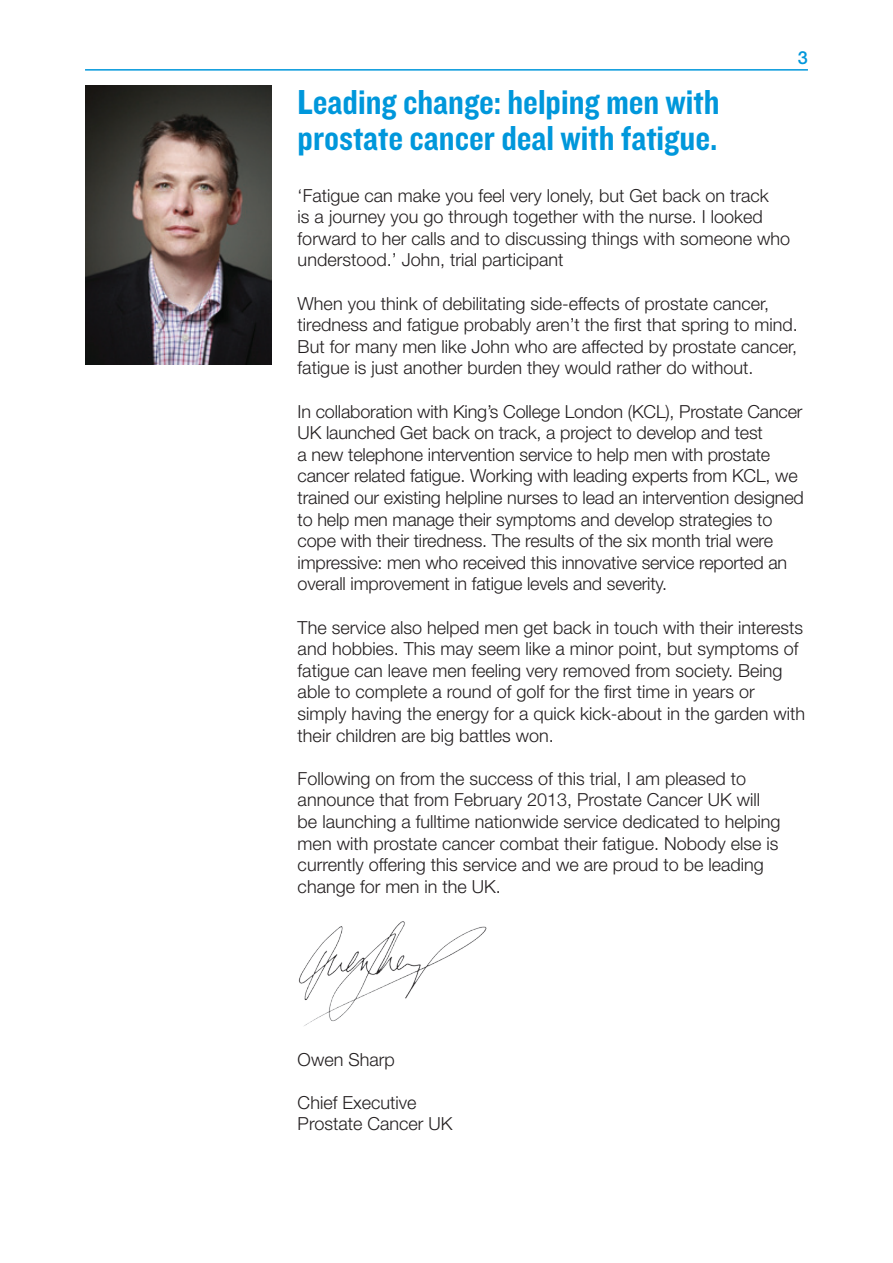
<style>
.page{position:relative;width:893px;height:1263px;background:#fff}
.page>*{position:absolute;margin:0;border:0;box-sizing:border-box;transform-origin:0 0}
.t1{font:36px/36px "Knockout 50 Welterweight";color:#0097db}
.body_text{font:300 18px/21.6px "Helvetica Neue LT Std";color:#231f20}
.t2{font:500 18px "Helvetica Neue LT Std";color:#0097db}
</style>
<div class="page">
<hr style="left:85px;top:69px;width:723px;height:2px;background:#0097db">
<img style="left:85px;top:85px;width:187px;height:279px">
<img style="left:298px;top:921px;width:189px;height:105px">
<p class="t2" style="left:798px;top:47px;width:12px">3</p>
<p class="t1" style="left:298px;top:83px;width:423px">Leading change: helping men with prostate cancer deal with fatigue.</p>
<p class="body_text" style="left:298px;top:184px;width:494px">‘Fatigue can make you feel very lonely, but Get back on track<br>is a journey you go through together with the nurse. I looked forward to her calls and to discussing things with someone who understood.’ John, trial participant</p>
<p class="body_text" style="left:298px;top:292px;width:502px">When you think of debilitating side-effects of prostate cancer, tiredness and fatigue probably aren’t the first that spring to mind.<br>But for many men like John who are affected by prostate cancer, fatigue is just another burden they would rather do without.</p>
<p class="body_text" style="left:298px;top:400px;width:508px">In collaboration with King’s College London (KCL), Prostate Cancer UK launched Get back on track, a project to develop and test<br>a new telephone intervention service to help men with prostate cancer related fatigue. Working with leading experts from KCL, we trained our existing helpline nurses to lead an intervention designed to help men manage their symptoms and develop strategies to cope with their tiredness. The results of the six month trial were impressive: men who received this innovative service reported an overall improvement in fatigue levels and severity.</p>
<p class="body_text" style="left:298px;top:616px;width:509px">The service also helped men get back in touch with their interests and hobbies. This may seem like a minor point, but symptoms of fatigue can leave men feeling very removed from society. Being able to complete a round of golf for the first time in years or simply having the energy for a quick kick-about in the garden with their children are big battles won.</p>
<p class="body_text" style="left:298px;top:767px;width:484px">Following on from the success of this trial, I am pleased to announce that from February 2013, Prostate Cancer UK will be launching a fulltime nationwide service dedicated to helping men with prostate cancer combat their fatigue. Nobody else is currently offering this service and we are proud to be leading change for men in the UK.</p>
<p class="body_text" style="left:298px;top:1048px;width:99px">Owen Sharp</p>
<p class="body_text" style="left:298px;top:1091px;width:120px">Chief Executive</p>
<p class="body_text" style="left:298px;top:1113px;width:156px">Prostate Cancer UK</p>
</div>
